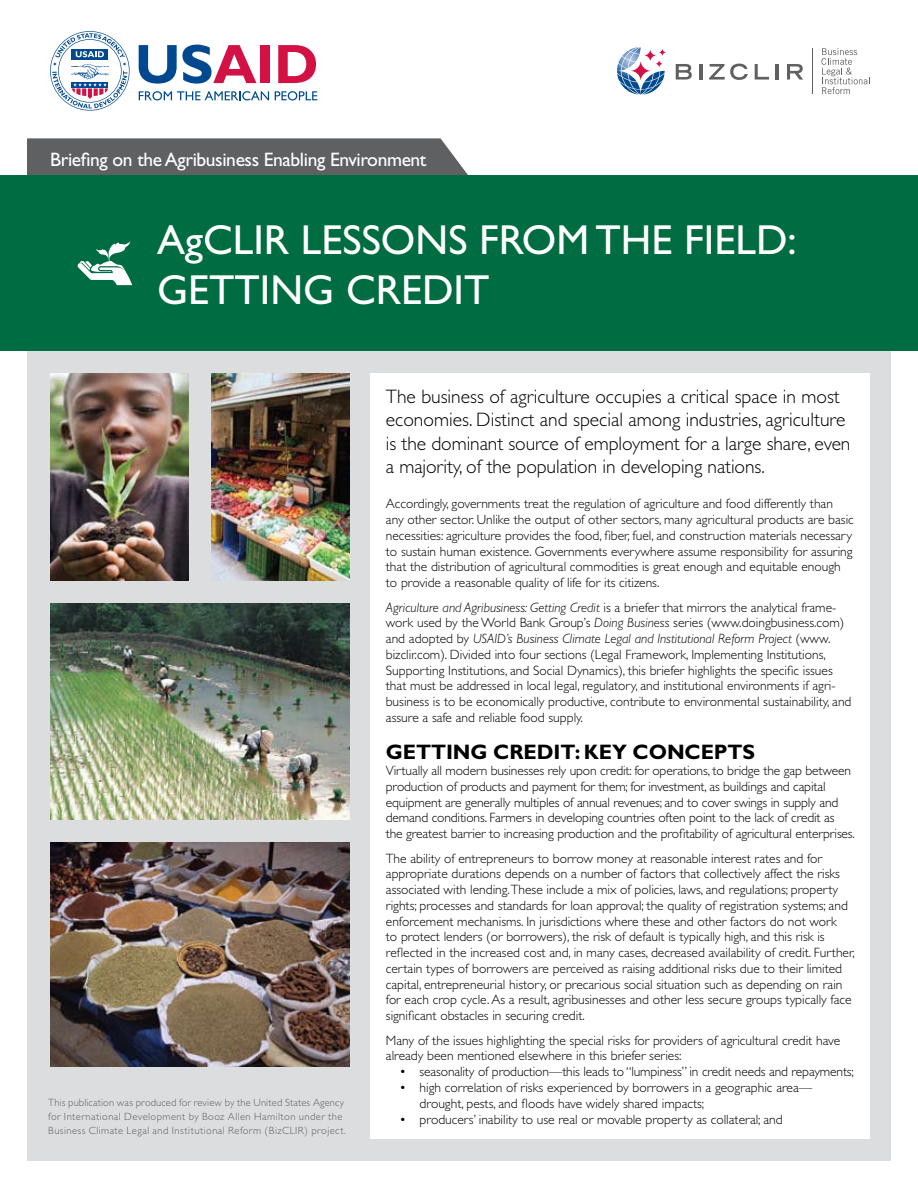
<style>
.page{position:relative;width:918px;height:1188px;background:#fff}
.page>*{position:absolute;margin:0;border:0;box-sizing:border-box;transform-origin:0 0}
.t1{font:42px/50.4px "Gill Sans";color:#fff}
.t2{font:700 21px "Gill Sans";letter-spacing:-.005em;color:#000}
.t3{font:300 19.5px/23.4px "Gill Sans";color:#000}
.t4{font:19.5px "Gill Sans";letter-spacing:-.02em;color:#fff}
.t5{font:300 13.5px/15.8px "Gill Sans";color:#000}
.t6{font:300 10.5px/14.2px "Gill Sans";letter-spacing:.04em;color:#5f6062}
.s1{font-style:italic}
</style>
<div class="page">
<div style="left:27px;top:230px;width:864px;height:931px;background:#dcddde"></div>
<svg style="left:27px;top:138px;width:441px;height:38px;background:#626667"></svg>
<div style="left:0;top:176px;width:918px;height:175px;background:#006c41"></div>
<div style="left:370px;top:373px;width:500px;height:766px;background:#fff"></div>
<svg style="left:676px;top:64px;width:16px;height:16px"></svg>
<hr style="left:699px;top:64px;width:3px;height:16px;background:#5f6062">
<svg style="left:709px;top:64px;width:39px;height:16px"></svg>
<svg style="left:755px;top:64px;width:14px;height:16px"></svg>
<hr style="left:776px;top:64px;width:3px;height:16px;background:#5f6062">
<svg style="left:787px;top:64px;width:16px;height:16px"></svg>
<svg style="left:821px;top:48px;width:49px;height:46px"></svg>
<svg style="left:617px;top:47px;width:48px;height:48px"></svg>
<hr style="left:812px;top:48px;width:1px;height:46px;background:#5f6062">
<svg style="left:139px;top:45px;width:117px;height:39px"></svg>
<div style="left:261px;top:45px;width:9px;height:38px;background:#d31145"></div>
<svg style="left:278px;top:45px;width:38px;height:38px"></svg>
<svg style="left:139px;top:91px;width:130px;height:9px"></svg>
<svg style="left:275px;top:91px;width:42px;height:9px"></svg>
<svg style="left:50px;top:31px;width:80px;height:80px"></svg>
<img style="left:50px;top:842px;width:300px;height:224px">
<img style="left:50px;top:603px;width:300px;height:216px">
<img style="left:50px;top:373px;width:138px;height:207px">
<img style="left:212px;top:373px;width:138px;height:207px">
<svg style="left:77px;top:241px;width:55px;height:44px"></svg>
<h3 class="t4" style="left:50px;top:148px;width:378px">Briefing on the Agribusiness Enabling Environment</h3>
<h1 class="t1" style="left:157px;top:215px;width:641px">AgCLIR Lessons From the Field: getting credit</h1>
<p class="t6" style="left:48px;top:1095px;width:299px">This publication was produced for review by the United States Agency for International Development by Booz Allen Hamilton under the<br>Business Climate Legal and Institutional Reform (BizCLIR) project.</p>
<p class="t3" style="left:386px;top:385px;width:466px">The business of agriculture occupies a critical space in most economies. Distinct and special among industries, agriculture is the dominant source of employment for a large share, even a majority, of the population in developing nations.</p>
<p class="t5" style="left:386px;top:496px;width:470px">Accordingly, governments treat the regulation of agriculture and food differently than any other sector. Unlike the output of other sectors, many agricultural products are basic necessities: agriculture provides the food, fiber, fuel, and construction materials necessary to sustain human existence. Governments everywhere assume responsibility for assuring that the distribution of agricultural commodities is great enough and equitable enough to provide a reasonable quality of life for its citizens.</p>
<p class="t5" style="left:386px;top:599px;width:467px"><span class="s1">Agriculture and Agribusiness: Getting Credit</span> is a briefer that mirrors the analytical frame&shy;work used by the World Bank Group’s <span class="s1">Doing Business</span> series (www.doingbusiness.com) and adopted by <span class="s1">USAID’s Business Climate Legal and Institutional Reform Project</span> (www. bizclir.com). Divided into four sections (Legal Framework, Implementing Institutions, Supporting Institutions, and Social Dynamics), this briefer highlights the specific issues that must be addressed in local legal, regulatory, and institutional environments if agri&shy;business is to be economically productive, contribute to environmental sustainability, and assure a safe and reliable food supply.</p>
<h2 class="t2" style="left:386px;top:740px;width:371px">GETTING CREDIT: KEY CONCEPTS</h2>
<p class="t5" style="left:386px;top:763px;width:471px">Virtually all modern businesses rely upon credit: for operations, to bridge the gap between production of products and payment for them; for investment, as buildings and capital equipment are generally multiples of annual revenues; and to cover swings in supply and demand conditions. Farmers in developing countries often point to the lack of credit as<br>the greatest barrier to increasing production and the profitability of agricultural enterprises.</p>
<p class="t5" style="left:386px;top:850px;width:470px">The ability of entrepreneurs to borrow money at reasonable interest rates and for appropriate durations depends on a number of factors that collectively affect the risks associated with lending.These include a mix of policies, laws, and regulations; property rights; processes and standards for loan approval; the quality of registration systems; and enforcement mechanisms. In jurisdictions where these and other factors do not work<br>to protect lenders (or borrowers), the risk of default is typically high, and this risk is reflected in the increased cost and, in many cases, decreased availability of credit. Further, certain types of borrowers are perceived as raising additional risks due to their limited capital, entrepreneurial history, or precarious social situation such as depending on rain for each crop cycle. As a result, agribusinesses and other less secure groups typically face significant obstacles in securing credit.</p>
<p class="t5" style="left:386px;top:1032px;width:456px">Many of the issues highlighting the special risks for providers of agricultural credit have already been mentioned elsewhere in this briefer series:</p>
<p class="t5" style="left:399px;top:1064px;width:456px">• seasonality of production—this leads to “lumpiness” in credit needs and repayments;</p>
<p class="t5" style="left:420px;top:1080px;width:394px;text-indent:-20px">• high correlation of risks experienced by borrowers in a geographic area— drought, pests, and floods have widely shared impacts;</p>
<p class="t5" style="left:399px;top:1111px;width:385px">• producers’ inability to use real or movable property as collateral; and</p>
</div>
